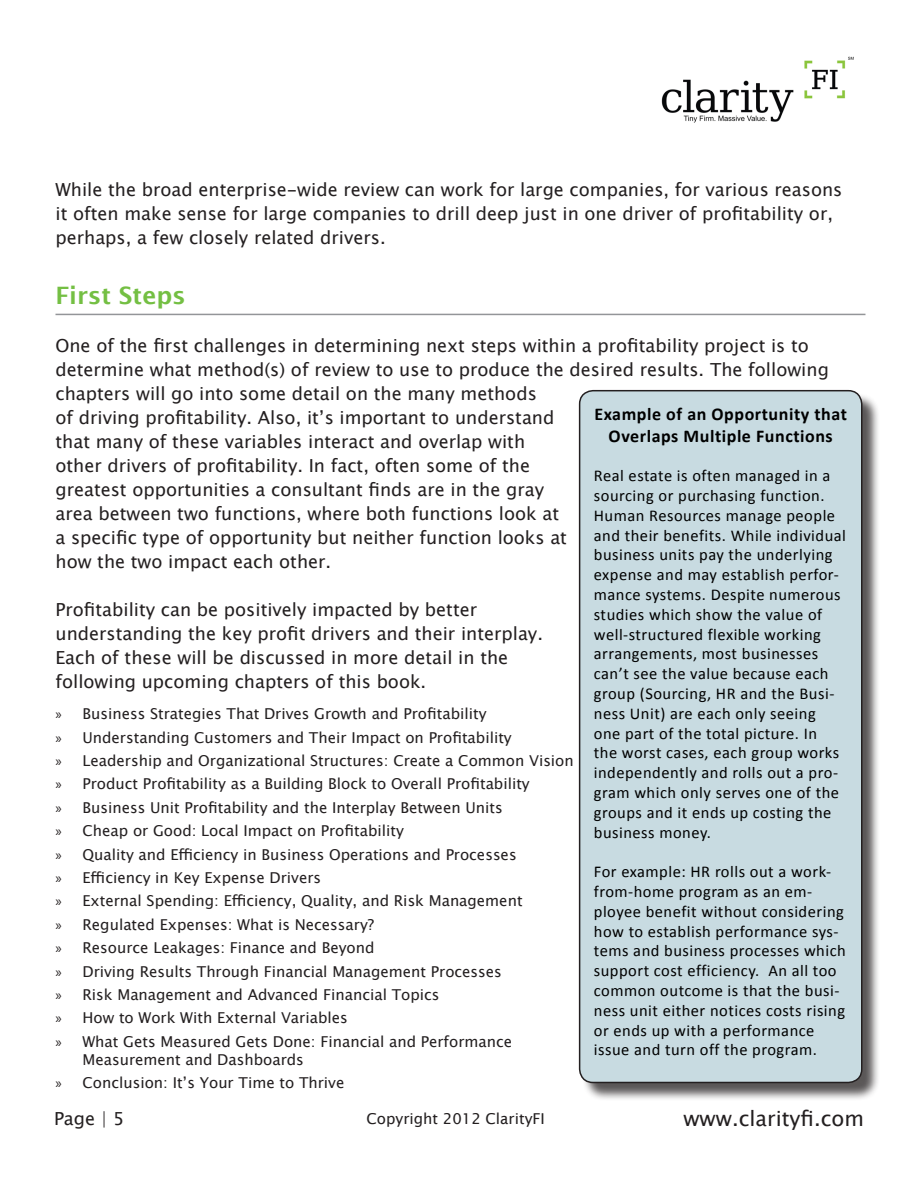
<style>
.page{position:relative;width:918px;height:1188px;background:#fff}
.page>*{position:absolute;margin:0;border:0;box-sizing:border-box;transform-origin:0 0}
.Body_Headline{font:600 24px "Lucida Sans";color:#74bf43}
.t1{font:21px "Lucida Sans Unicode";color:#231f20}
.Chapter_Body_Copy{font:18px/24px "Lucida Grande";color:#231f20}
.Call_out_boxes_large{font:700 18px/21.6px "Calibri";letter-spacing:.03em;color:#000;text-align:center}
.t2{font:18px "Lucida Sans Unicode";color:#231f20}
.Call_out_boxes_large-2{font:16.5px/19.8px "Calibri";letter-spacing:.03em;color:#000}
.t3{font:15px/18px "Lucida Grande";color:#231f20}
.t4{font:15px "Lucida Sans";color:#231f20}
.s1{font-family:"Myriad Pro"}
</style>
<div class="page">
<img style="left:661px;top:56px;width:193px;height:67px">
<hr style="left:55px;top:314px;width:810px;height:1px;background:#939598">
<div style="left:582px;top:393px;width:298px;height:708px;background:#231f20;opacity:.75"></div>
<div style="left:580px;top:391px;width:282px;height:691px;background:#c8dbe1;border-radius:14px"></div>
<div style="left:579px;top:390px;width:284px;height:693px;border:2px solid #231f20;border-radius:14px"></div>
<p class="Chapter_Body_Copy" style="left:55px;top:178px;width:788px">While the broad enterprise-wide review can work for large companies, for various reasons it often make sense for large companies to drill deep just in one driver of profitability or, perhaps, a few closely related drivers.</p>
<p class="Body_Headline" style="left:55px;top:282px;width:132px">First Steps</p>
<p class="Chapter_Body_Copy" style="left:55px;top:334px;width:775px">One of the first challenges in determining next steps within a profitability project is to determine what method(s) of review to use to produce the desired results. The following chapters will go into some detail on the many methods<br>of driving profitability. Also, it’s important to understand<br>that many of these variables interact and overlap with<br>other drivers of profitability. In fact, often some of the<br>greatest opportunities a consultant finds are in the gray<br>area between two functions, where both functions look at<br>a specific type of opportunity but neither function looks at<br>how the two impact each other.</p>
<p class="Chapter_Body_Copy" style="left:55px;top:598px;width:489px">Profitability can be positively impacted by better understanding the key profit drivers and their interplay.<br>Each of these will be discussed in more detail in the following upcoming chapters of this book.</p>
<p class="t3" style="left:55px;top:705px;width:433px"><span class="s1">»</span> Business Strategies That Drives Growth and Profitability</p>
<p class="t3" style="left:55px;top:729px;width:458px"><span class="s1">»</span> Understanding Customers and Their Impact on Profitability</p>
<p class="t3" style="left:55px;top:752px;width:520px"><span class="s1">»</span> Leadership and Organizational Structures: Create a Common Vision</p>
<p class="t3" style="left:55px;top:775px;width:476px"><span class="s1">»</span> Product Profitability as a Building Block to Overall Profitability</p>
<p class="t3" style="left:55px;top:799px;width:449px"><span class="s1">»</span> Business Unit Profitability and the Interplay Between Units</p>
<p class="t3" style="left:55px;top:822px;width:350px"><span class="s1">»</span> Cheap or Good: Local Impact on Profitability</p>
<p class="t3" style="left:55px;top:846px;width:463px"><span class="s1">»</span> Quality and Efficiency in Business Operations and Processes</p>
<p class="t3" style="left:55px;top:869px;width:267px"><span class="s1">»</span> Efficiency in Key Expense Drivers</p>
<p class="t3" style="left:55px;top:892px;width:469px"><span class="s1">»</span> External Spending: Efficiency, Quality, and Risk Management</p>
<p class="t3" style="left:55px;top:916px;width:320px"><span class="s1">»</span> Regulated Expenses: What is Necessary?</p>
<p class="t3" style="left:55px;top:939px;width:321px"><span class="s1">»</span> Resource Leakages: Finance and Beyond</p>
<p class="t3" style="left:55px;top:963px;width:448px"><span class="s1">»</span> Driving Results Through Financial Management Processes</p>
<p class="t3" style="left:55px;top:986px;width:386px"><span class="s1">»</span> Risk Management and Advanced Financial Topics</p>
<p class="t3" style="left:55px;top:1009px;width:294px"><span class="s1">»</span> How to Work With External Variables</p>
<p class="t3" style="left:82px;top:1033px;width:431px;text-indent:-27px"><span class="s1">»</span> What Gets Measured Gets Done: Financial and Performance<br>Measurement and Dashboards</p>
<p class="t3" style="left:55px;top:1074px;width:290px"><span class="s1">»</span> Conclusion: It’s Your Time to Thrive</p>
<p class="Call_out_boxes_large" style="left:594px;top:403px;width:254px">Example of an Opportunity that<br>Overlaps Multiple Functions</p>
<p class="Call_out_boxes_large-2" style="left:594px;top:466px;width:254px">Real estate is often managed in a sourcing or purchasing function.<br>Human Resources manage people and their benefits. While individual business units pay the underlying expense and may establish perfor&shy;mance systems. Despite numerous studies which show the value of well-structured flexible working arrangements, most businesses can’t see the value because each group (Sourcing, HR and the Busi&shy;ness Unit) are each only seeing one part of the total picture. In<br>the worst cases, each group works independently and rolls out a pro&shy;gram which only serves one of the groups and it ends up costing the business money.</p>
<p class="Call_out_boxes_large-2" style="left:594px;top:862px;width:253px">For example: HR rolls out a work&shy;from-home program as an em&shy;ployee benefit without considering how to establish performance sys&shy;tems and business processes which support cost efficiency. An all too common outcome is that the busi&shy;ness unit either notices costs rising or ends up with a performance issue and turn off the program.</p>
<p class="t2" style="left:54px;top:1105px;width:72px">Page | 5</p>
<p class="t4" style="left:367px;top:1110px;width:180px">Copyright 2012 ClarityFI</p>
<p class="t1" style="left:683px;top:1102px;width:182px">www.clarityfi.com</p>
</div>
